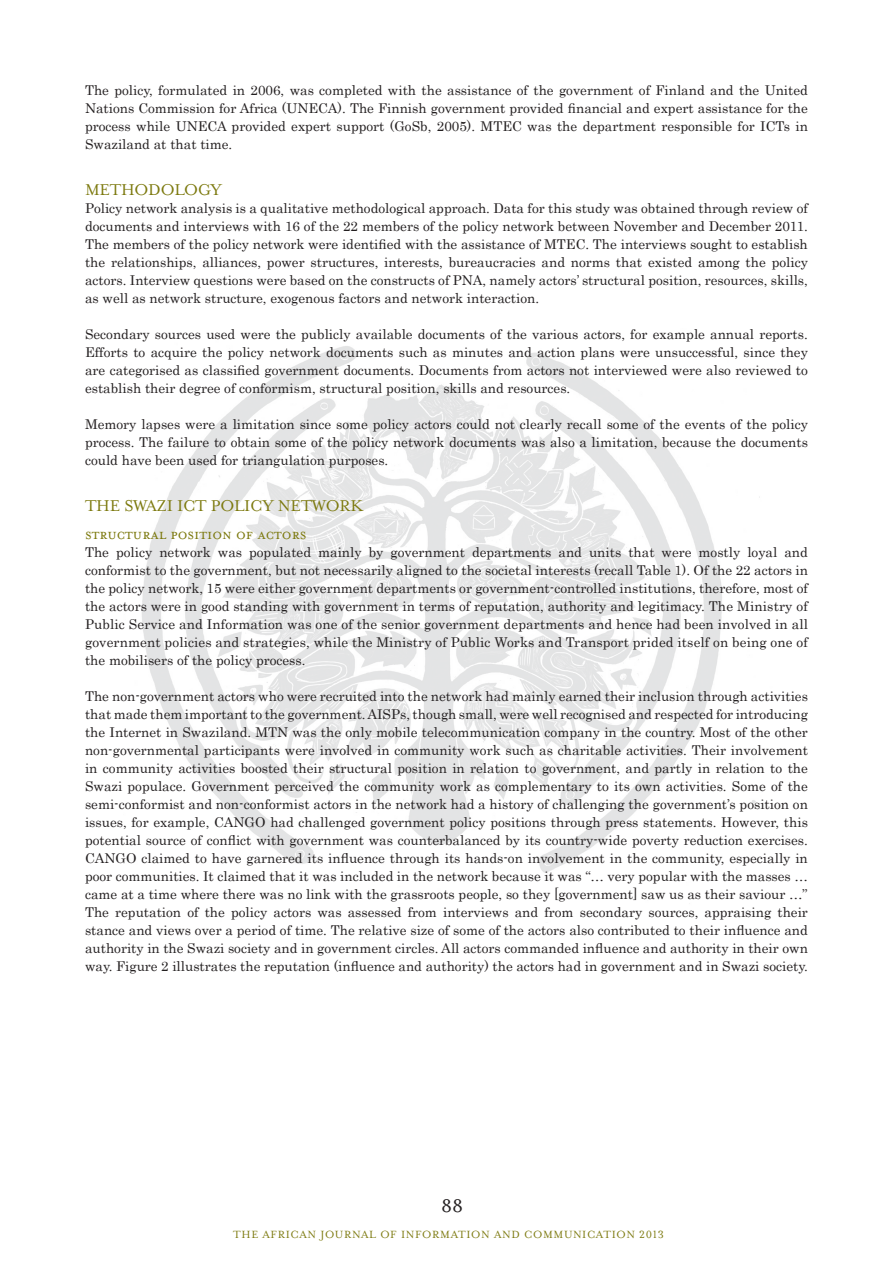
<style>
.page{position:relative;width:893px;height:1263px;background:#fff}
.page>*{position:absolute;margin:0;border:0;box-sizing:border-box;transform-origin:0 0}
.t1{font:21px "Mrs Eaves Roman";color:#231f20}
.subhead{font:18px "Mrs Eaves Small Caps";letter-spacing:-.015em;color:#7c790e}
.sub_subheads{font:16.5px "Mrs Eaves Petite Caps";color:#7c790e}
.t2{font:13.5px/18px "Century";color:#231f20;text-align:justify}
.t3{font:12px "Mrs Eaves Small Caps";letter-spacing:.05em;color:#7c790e}
</style>
<div class="page">
<img style="left:142px;top:346px;width:618px;height:527px">
<p class="t2" style="left:85px;top:80px;width:724px">The policy, formulated in 2006, was completed with the assistance of the government of Finland and the United Nations Commission for Africa (UNECA). The Finnish government provided financial and expert assistance for the process while UNECA provided expert support (GoSb, 2005). MTEC was the department responsible for ICTs in Swaziland at that time.</p>
<p class="subhead" style="left:85px;top:180px;width:138px">METHODOLOGY</p>
<p class="t2" style="left:85px;top:198px;width:724px">Policy network analysis is a qualitative methodological approach. Data for this study was obtained through review of documents and interviews with 16 of the 22 members of the policy network between November and December 2011.<br>The members of the policy network were identified with the assistance of MTEC. The interviews sought to establish the relationships, alliances, power structures, interests, bureaucracies and norms that existed among the policy actors. Interview questions were based on the constructs of PNA, namely actors’ structural position, resources, skills, as well as network structure, exogenous factors and network interaction.</p>
<p class="t2" style="left:85px;top:324px;width:724px">Secondary sources used were the publicly available documents of the various actors, for example annual reports.<br>Efforts to acquire the policy network documents such as minutes and action plans were unsuccessful, since they are categorised as classified government documents. Documents from actors not interviewed were also reviewed to establish their degree of conformism, structural position, skills and resources.</p>
<p class="t2" style="left:85px;top:414px;width:724px">Memory lapses were a limitation since some policy actors could not clearly recall some of the events of the policy process. The failure to obtain some of the policy network documents was also a limitation, because the documents could have been used for triangulation purposes.</p>
<p class="subhead" style="left:85px;top:496px;width:280px">THE SWAZI ICT POLICY NETWORK</p>
<p class="sub_subheads" style="left:85px;top:528px;width:223px">STRUCTURAL POSITION OF ACTORS</p>
<p class="t2" style="left:85px;top:542px;width:724px">The policy network was populated mainly by government departments and units that were mostly loyal and conformist to the government, but not necessarily aligned to the societal interests (recall Table 1). Of the 22 actors in the policy network, 15 were either government departments or government-controlled institutions, therefore, most of the actors were in good standing with government in terms of reputation, authority and legitimacy. The Ministry of Public Service and Information was one of the senior government departments and hence had been involved in all government policies and strategies, while the Ministry of Public Works and Transport prided itself on being one of the mobilisers of the policy process.</p>
<p class="t2" style="left:85px;top:686px;width:724px">The non-government actors who were recruited into the network had mainly earned their inclusion through activities that made them important to the government. AISPs, though small, were well recognised and respected for introducing the Internet in Swaziland. MTN was the only mobile telecommunication company in the country. Most of the other non-governmental participants were involved in community work such as charitable activities. Their involvement in community activities boosted their structural position in relation to government, and partly in relation to the Swazi populace. Government perceived the community work as complementary to its own activities. Some of the semi-conformist and non-conformist actors in the network had a history of challenging the government’s position on issues, for example, CANGO had challenged government policy positions through press statements. However, this potential source of conflict with government was counterbalanced by its country-wide poverty reduction exercises.<br>CANGO claimed to have garnered its influence through its hands-on involvement in the community, especially in poor communities. It claimed that it was included in the network because it was “… very popular with the masses … came at a time where there was no link with the grassroots people, so they [government] saw us as their saviour …”</p>
<p class="t2" style="left:85px;top:902px;width:724px">The reputation of the policy actors was assessed from interviews and from secondary sources, appraising their stance and views over a period of time. The relative size of some of the actors also contributed to their influence and authority in the Swazi society and in government circles. All actors commanded influence and authority in their own way. Figure 2 illustrates the reputation (influence and authority) the actors had in government and in Swazi society.</p>
<h1 class="t1" style="left:441px;top:1194px;width:24px">88</h1>
<p class="t3" style="left:233px;top:1228px;width:432px">THE AFRICAN JOURNAL OF INFORMATION AND COMMUNICATION 2013</p>
</div>
